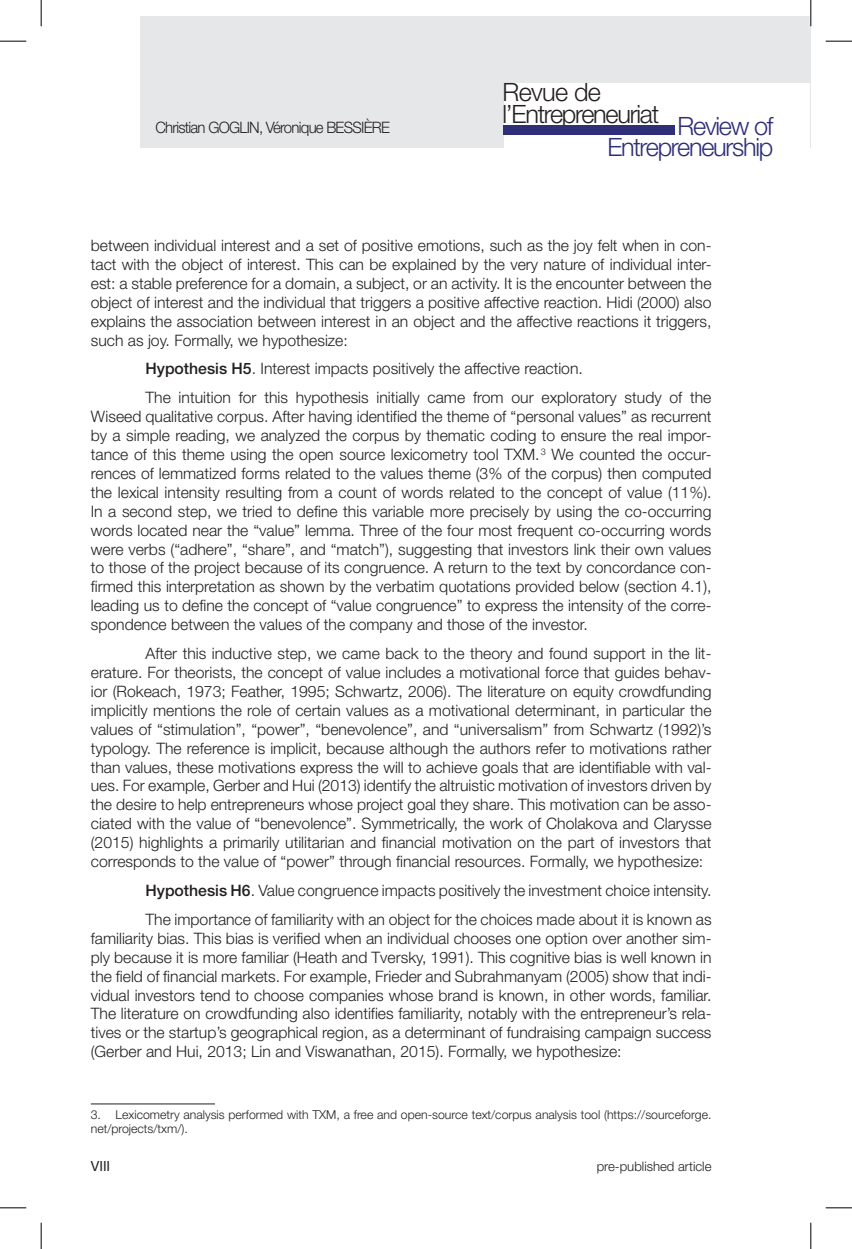
<style>
.page{position:relative;width:852px;height:1249px;background:#fff}
.page>*{position:absolute;margin:0;border:0;box-sizing:border-box;transform-origin:0 0}
.t1{font:300 25.2px/21.7px "Helvetica Neue LT Std";letter-spacing:-.05em;color:#231f20}
.t2{font:300 25.2px/21.7px "Helvetica Neue LT Std";letter-spacing:-.05em;color:#2e2e79;text-align:right}
.body{font:300 15.75px/18.9px "Helvetica Neue LT Std";color:#231f20;text-align:justify}
.body-2{font:300 15.75px "Helvetica Neue LT Std";letter-spacing:-.05em;color:#231f20;scale:.95 1}
.t3{font:14px "Helvetica Neue LT Std";color:#231f20}
.t4{font:300 13.12px "Helvetica Neue LT Std";color:#231f20}
.footnotes{font:300 12.25px/14.7px "Helvetica Neue LT Std";color:#231f20}
.s1{font-weight:500}
</style>
<div class="page">
<div style="left:140px;top:16px;width:670px;height:132px;background:#e6e7e9"></div>
<div style="left:503px;top:83px;width:306px;height:81px;background:#fff"></div>
<div style="left:503px;top:125px;width:171px;height:9px;background:#2e2e79"></div>
<hr style="left:91px;top:1103px;width:124px;height:1px;background:#231f20">
<hr style="left:809px;top:0;width:2px;height:26px;background:#fff">
<svg style="left:0;top:41px;width:26px;height:1px"></svg>
<svg style="left:825px;top:41px;width:26px;height:1px"></svg>
<svg style="left:0;top:1207px;width:26px;height:1px"></svg>
<svg style="left:825px;top:1207px;width:26px;height:1px"></svg>
<svg style="left:41px;top:0;width:1px;height:26px"></svg>
<svg style="left:41px;top:1222px;width:1px;height:26px"></svg>
<svg style="left:810px;top:0;width:1px;height:26px"></svg>
<svg style="left:810px;top:1222px;width:1px;height:26px"></svg>
<p class="body-2" style="left:155px;top:118px;width:248px">Christian GOGLIN, Véronique BESSIÈRE</p>
<h1 class="t1" style="left:502px;top:81px;width:158px">Revue de l’Entrepreneuriat</h1>
<h1 class="t2" style="left:607px;top:114px;width:167px">Review of<br>Entrepreneurship</h1>
<p class="body" style="left:91px;top:235px;width:622px">between individual interest and a set of positive emotions, such as the joy felt when in con&shy;tact with the object of interest. This can be explained by the very nature of individual inter&shy;est: a stable preference for a domain, a subject, or an activity. It is the encounter between the object of interest and the individual that triggers a positive affective reaction. Hidi (2000) also explains the association between interest in an object and the affective reactions it triggers, such as joy. Formally, we hypothesize:</p>
<p class="body" style="left:145px;top:359px;width:439px"><span class="s1">Hypothesis H5</span>. Interest impacts positively the affective reaction.</p>
<p class="body" style="left:91px;top:388px;width:622px;text-indent:55px">The intuition for this hypothesis initially came from our exploratory study of the Wiseed qualitative corpus. After having identified the theme of “personal values” as recurrent by a simple reading, we analyzed the corpus by thematic coding to ensure the real impor&shy;tance of this theme using the open source lexicometry tool TXM.<sup>3</sup> We counted the occur&shy;rences of lemmatized forms related to the values theme (3% of the corpus) then computed the lexical intensity resulting from a count of words related to the concept of value (11%).<br>In a second step, we tried to define this variable more precisely by using the co-occurring words located near the “value” lemma. Three of the four most frequent co-occurring words were verbs (“adhere”, “share”, and “match”), suggesting that investors link their own values to those of the project because of its congruence. A return to the text by concordance con&shy;firmed this interpretation as shown by the verbatim quotations provided below (section 4.1), leading us to define the concept of “value congruence” to express the intensity of the corre&shy;spondence between the values of the company and those of the investor.</p>
<p class="body" style="left:91px;top:643px;width:622px;text-indent:55px">After this inductive step, we came back to the theory and found support in the lit&shy;erature. For theorists, the concept of value includes a motivational force that guides behav&shy;ior (Rokeach, 1973; Feather, 1995; Schwartz, 2006). The literature on equity crowdfunding implicitly mentions the role of certain values as a motivational determinant, in particular the values of “stimulation”, “power”, “benevolence”, and “universalism” from Schwartz (1992)’s typology. The reference is implicit, because although the authors refer to motivations rather than values, these motivations express the will to achieve goals that are identifiable with val&shy;ues. For example, Gerber and Hui (2013) identify the altruistic motivation of investors driven by the desire to help entrepreneurs whose project goal they share. This motivation can be asso&shy;ciated with the value of “benevolence”. Symmetrically, the work of Cholakova and Clarysse (2015) highlights a primarily utilitarian and financial motivation on the part of investors that corresponds to the value of “power” through financial resources. Formally, we hypothesize:</p>
<p class="body" style="left:145px;top:880px;width:567px"><span class="s1">Hypothesis H6</span>. Value congruence impacts positively the investment choice intensity.</p>
<p class="body" style="left:91px;top:909px;width:622px;text-indent:55px">The importance of familiarity with an object for the choices made about it is known as familiarity bias. This bias is verified when an individual chooses one option over another sim&shy;ply because it is more familiar (Heath and Tversky, 1991). This cognitive bias is well known in the field of financial markets. For example, Frieder and Subrahmanyam (2005) show that indi&shy;vidual investors tend to choose companies whose brand is known, in other words, familiar.<br>The literature on crowdfunding also identifies familiarity, notably with the entrepreneur’s rela&shy;tives or the startup’s geographical region, as a determinant of fundraising campaign success (Gerber and Hui, 2013; Lin and Viswanathan, 2015). Formally, we hypothesize:</p>
<p class="footnotes" style="left:91px;top:1106px;width:622px">3. Lexicometry analysis performed with TXM, a free and open-source text/corpus analysis tool (https://sourceforge. net/projects/txm/).</p>
<p class="t3" style="left:91px;top:1156px;width:21px">VIII</p>
<p class="t4" style="left:596px;top:1157px;width:116px">pre-published article</p>
</div>
